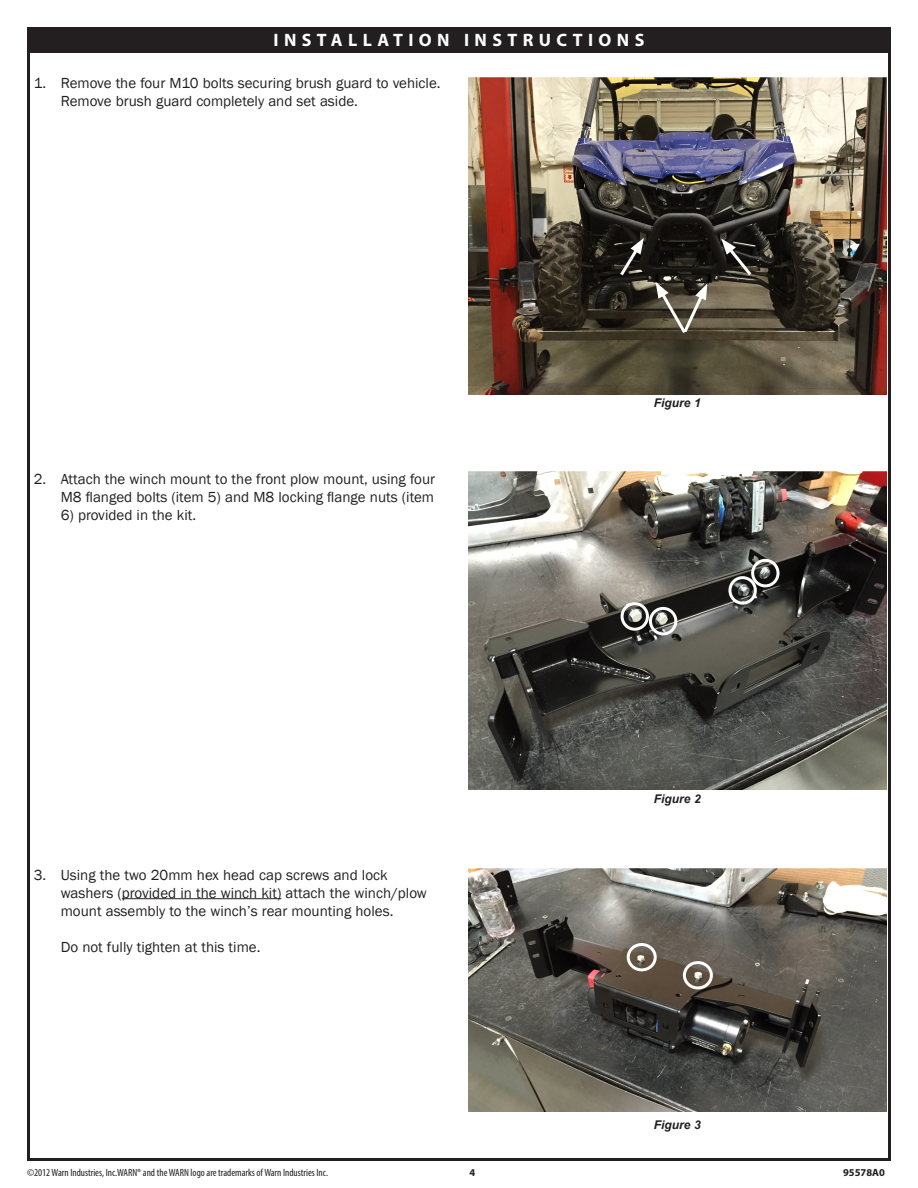
<style>
.page{position:relative;width:918px;height:1188px;background:#fff}
.page>*{position:absolute;margin:0;border:0;box-sizing:border-box;transform-origin:0 0}
.Main_Headers{font:700 18px "Myriad Pro";letter-spacing:.3em;color:#fff}
.Main_Numbered{font:15px/18px "Franklin Gothic";color:#231f20}
.Figure_Normal{font:italic 700 12px "Arial";color:#231f20}
.t1{font:condensed 10.5px "Myriad Pro";color:#231f20}
.t2{font:700 10.5px "Myriad Pro";color:#231f20}
</style>
<div class="page">
<div style="left:28px;top:27px;width:862px;height:25px;background:#231f20"></div>
<hr style="left:122px;top:898px;width:159px;height:1px;background:#231f20">
<img style="left:468px;top:472px;width:419px;height:317px">
<img style="left:468px;top:77px;width:419px;height:317px">
<svg style="left:656px;top:282px;width:51px;height:54px"></svg>
<svg style="left:721px;top:238px;width:34px;height:41px"></svg>
<svg style="left:617px;top:238px;width:27px;height:41px"></svg>
<div style="left:621px;top:602px;width:28px;height:29px;border:3px solid #fff;border-radius:50%"></div>
<div style="left:751px;top:559px;width:29px;height:28px;border:3px solid #fff;border-radius:50%"></div>
<div style="left:728px;top:576px;width:29px;height:29px;border:3px solid #fff;border-radius:50%"></div>
<div style="left:649px;top:607px;width:28px;height:28px;border:3px solid #fff;border-radius:50%"></div>
<img style="left:468px;top:868px;width:419px;height:244px">
<div style="left:627px;top:943px;width:30px;height:28px;border:3px solid #fff;border-radius:50%"></div>
<div style="left:683px;top:961px;width:30px;height:28px;border:3px solid #fff;border-radius:50%"></div>
<p class="Main_Headers" style="left:273px;top:29px;width:373px">INSTALLATION INSTRUCTIONS</p>
<p class="Main_Numbered" style="left:61px;top:74px;width:381px;text-indent:-27px">1. Remove the four M10 bolts securing brush guard to vehicle.<br>Remove brush guard completely and set aside.</p>
<p class="Main_Numbered" style="left:34px;top:470px;width:403px;text-align:right">2. Attach the winch mount to the front plow mount, using four<br>M8 flanged bolts (item 5) and M8 locking flange nuts (item</p>
<p class="Main_Numbered" style="left:61px;top:506px;width:137px">6) provided in the kit.</p>
<p class="Main_Numbered" style="left:61px;top:866px;width:368px;text-indent:-27px">3. Using the two 20mm hex head cap screws and lock washers (provided in the winch kit) attach the winch/plow mount assembly to the winch’s rear mounting holes.</p>
<p class="Main_Numbered" style="left:61px;top:938px;width:201px">Do not fully tighten at this time.</p>
<p class="Figure_Normal" style="left:654px;top:395px;width:49px">Figure 1</p>
<p class="Figure_Normal" style="left:654px;top:791px;width:49px">Figure 2</p>
<p class="Figure_Normal" style="left:654px;top:1117px;width:49px">Figure 3</p>
<p class="t1" style="left:27px;top:1166px;width:303px">©2012 Warn Industries, Inc.WARN® and the WARN logo are trademarks of Warn Industries Inc.</p>
<p class="t2" style="left:470px;top:1165px;width:7px">4</p>
<p class="t2" style="left:843px;top:1165px;width:43px">95578A0</p>
</div>
